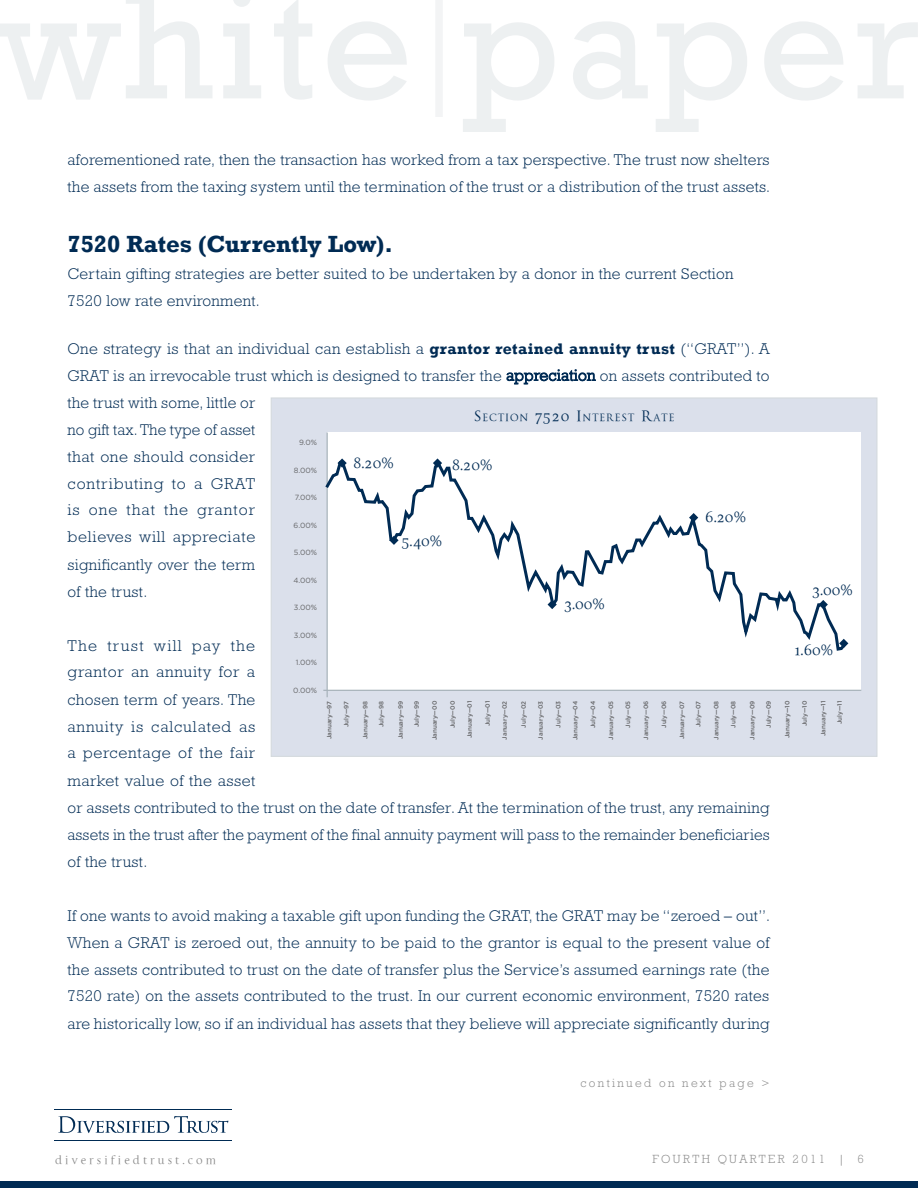
<style>
.page{position:relative;width:918px;height:1188px;background:#fff}
.page>*{position:absolute;margin:0;border:0;box-sizing:border-box;transform-origin:0 0}
.t1{font:700 24px "Rockwell";color:#002b54}
.t2{font:300 15.75px/27px "Rockwell";letter-spacing:.02em;color:#002b54}
.t3{font:15.6px "La Gioconda SCTT";color:#002b54}
.t4{font:300 12px "Rockwell";letter-spacing:.2em;color:#878787}
.t5{font:12px "La Gioconda OSTT";letter-spacing:.25em;color:#878787}
.t6{font:10.95px "La Gioconda SCTT";letter-spacing:.07em;color:#002b54}
.t7{font:7.5px "Gotham";color:#636466}
.t8{font:500 6.3px "Gotham";color:#636466}
.s1{font-weight:700}
.s2{font-size:15.6px}
</style>
<div class="page">
<svg style="left:58px;top:1116px;width:170px;height:17px"></svg>
<hr style="left:54px;top:1140px;width:178px;height:1px;background:#002b54">
<hr style="left:54px;top:1109px;width:178px;height:1px;background:#002b54">
<div style="left:0;top:1182px;width:918px;height:6px;background:#002b54"></div>
<div style="left:435px;top:0;width:8px;height:117px;background:#f3f4f5"></div>
<svg style="left:506px;top:369px;width:90px;height:16px"></svg>
<div style="left:271px;top:397px;width:607px;height:360px;background:#dbe0eb;border:1px solid #a8b3bb"></div>
<div style="left:327px;top:433px;width:534px;height:258px;background:#fff"></div>
<hr style="left:323px;top:690px;width:538px;height:1px;background:#a8b3bb">
<hr style="left:327px;top:433px;width:1px;height:264px;background:#a8b3bb">
<svg style="left:325px;top:457px;width:524px;height:196px"></svg>
<svg style="left:338px;top:458px;width:9px;height:10px"></svg>
<svg style="left:433px;top:458px;width:9px;height:10px"></svg>
<svg style="left:389px;top:536px;width:10px;height:9px"></svg>
<svg style="left:548px;top:600px;width:9px;height:9px"></svg>
<svg style="left:689px;top:513px;width:9px;height:9px"></svg>
<svg style="left:819px;top:600px;width:9px;height:9px"></svg>
<svg style="left:839px;top:639px;width:9px;height:9px"></svg>
<p class="t2" style="left:68px;top:146px;width:704px">aforementioned rate, then the transaction has worked from a tax perspective. The trust now shelters the assets from the taxing system until the termination of the trust or a distribution of the trust assets.</p>
<h1 class="t1" style="left:68px;top:230px;width:327px">7520 Rates (Currently Low).</h1>
<p class="t2" style="left:68px;top:260px;width:667px">Certain gifting strategies are better suited to be undertaken by a donor in the current Section<br>7520 low rate environment.</p>
<p class="t2" style="left:68px;top:335px;width:651px">One strategy is that an individual can establish a <span class="s1">grantor retained annuity trust</span> (“GRAT</p>
<p class="t2" style="left:737px;top:335px;width:34px">”). A</p>
<p class="t2" style="left:68px;top:362px;width:24px">GRAT</p>
<p class="t2" style="left:68px;top:362px;width:703px;text-indent:46px">is an irrevocable trust which is designed to transfer the appreciation on assets contributed to the trust with some, little or<br>no gift tax. The type of asset<br>that one should consider<br>contributing to a GRAT<br>is one that the grantor<br>believes will appreciate<br>significantly over the term<br>of the trust.</p>
<p class="t6" style="left:474px;top:411px;width:202px"><span class="s2">S</span>ECTION <span class="s2">7520 I</span> NTEREST <span class="s2">R</span>ATE</p>
<p class="t7" style="left:299px;top:438px;width:20px">9.0%</p>
<p class="t7" style="left:294px;top:466px;width:25px">8.00%</p>
<p class="t7" style="left:295px;top:493px;width:24px">7.00%</p>
<p class="t7" style="left:294px;top:521px;width:25px">6.00%</p>
<p class="t7" style="left:294px;top:548px;width:25px">5.00%</p>
<p class="t7" style="left:293px;top:576px;width:25px">4.00%</p>
<p class="t7" style="left:294px;top:603px;width:25px">3.00%</p>
<p class="t7" style="left:294px;top:631px;width:25px">3.00%</p>
<p class="t7" style="left:296px;top:658px;width:23px">1.00%</p>
<p class="t7" style="left:293px;top:686px;width:25px">0.00%</p>
<p class="t3" style="left:353px;top:454px;width:42px">8.20%</p>
<p class="t3" style="left:452px;top:456px;width:42px">8.20%</p>
<p class="t3" style="left:705px;top:508px;width:42px">6.20%</p>
<p class="t3" style="left:402px;top:531px;width:42px">5.40%</p>
<p class="t3" style="left:812px;top:581px;width:42px">3.00%</p>
<p class="t3" style="left:564px;top:594px;width:42px">3.00%</p>
<p class="t2" style="left:68px;top:632px;width:704px">The trust will pay the<br>grantor an annuity for a<br>chosen term of years. The<br>annuity is calculated as<br>a percentage of the fair<br>market value of the asset<br>or assets contributed to the trust on the date of transfer. At the termination of the trust, any remaining assets in the trust after the payment of the final annuity payment will pass to the remainder beneficiaries of the trust.</p>
<p class="t3" style="left:795px;top:640px;width:40px">1.60%</p>
<p class="t8" style="left:555px;top:728px;width:28px;rotate:-90deg">July—03</p>
<p class="t8" style="left:572px;top:740px;width:41px;rotate:-90deg">January—04</p>
<p class="t8" style="left:589px;top:728px;width:29px;rotate:-90deg">July—04</p>
<p class="t8" style="left:607px;top:740px;width:40px;rotate:-90deg">January—05</p>
<p class="t8" style="left:624px;top:728px;width:28px;rotate:-90deg">July—05</p>
<p class="t8" style="left:642px;top:740px;width:41px;rotate:-90deg">January—06</p>
<p class="t8" style="left:660px;top:728px;width:29px;rotate:-90deg">July—06</p>
<p class="t8" style="left:678px;top:739px;width:40px;rotate:-90deg">January—07</p>
<p class="t8" style="left:695px;top:727px;width:28px;rotate:-90deg">July—07</p>
<p class="t8" style="left:713px;top:740px;width:40px;rotate:-90deg">January—08</p>
<p class="t8" style="left:730px;top:728px;width:28px;rotate:-90deg">July—08</p>
<p class="t8" style="left:749px;top:740px;width:41px;rotate:-90deg">January—09</p>
<p class="t8" style="left:765px;top:728px;width:29px;rotate:-90deg">July—09</p>
<p class="t8" style="left:784px;top:738px;width:39px;rotate:-90deg">January—10</p>
<p class="t8" style="left:801px;top:726px;width:27px;rotate:-90deg">July—10</p>
<p class="t8" style="left:820px;top:736px;width:37px;rotate:-90deg">January—11</p>
<p class="t8" style="left:836px;top:724px;width:25px;rotate:-90deg">July—11</p>
<p class="t8" style="left:326px;top:739px;width:40px;rotate:-90deg">January—97</p>
<p class="t8" style="left:343px;top:727px;width:28px;rotate:-90deg">July—97</p>
<p class="t8" style="left:362px;top:739px;width:40px;rotate:-90deg">January—98</p>
<p class="t8" style="left:378px;top:727px;width:28px;rotate:-90deg">July—98</p>
<p class="t8" style="left:397px;top:739px;width:40px;rotate:-90deg">January—99</p>
<p class="t8" style="left:413px;top:727px;width:28px;rotate:-90deg">July—99</p>
<p class="t8" style="left:431px;top:740px;width:41px;rotate:-90deg">January—00</p>
<p class="t8" style="left:449px;top:728px;width:29px;rotate:-90deg">July—00</p>
<p class="t8" style="left:466px;top:738px;width:39px;rotate:-90deg">January—01</p>
<p class="t8" style="left:484px;top:726px;width:27px;rotate:-90deg">July—01</p>
<p class="t8" style="left:501px;top:740px;width:40px;rotate:-90deg">January—02</p>
<p class="t8" style="left:520px;top:728px;width:28px;rotate:-90deg">July—02</p>
<p class="t8" style="left:537px;top:740px;width:40px;rotate:-90deg">January—03</p>
<p class="t2" style="left:68px;top:902px;width:518px">If one wants to avoid making a taxable gift upon funding the GRAT, the GRAT</p>
<p class="t2" style="left:607px;top:902px;width:164px">may be “zeroed – out”.</p>
<p class="t2" style="left:68px;top:929px;width:84px">When a GRAT</p>
<p class="t2" style="left:68px;top:929px;width:705px;text-align:justify;text-indent:107px">is zeroed out, the annuity to be paid to the grantor is equal to the present value of the assets contributed to trust on the date of transfer plus the Service’s assumed earnings rate (the 7520 rate) on the assets contributed to the trust. In our current economic environment, 7520 rates are historically low, so if an individual has assets that they believe will appreciate significantly during</p>
<p class="t4" style="left:580px;top:1076px;width:191px">continued on next page &gt;</p>
<p class="t5" style="left:55px;top:1153px;width:163px">diversifiedtrust.com</p>
<p class="t4" style="left:652px;top:1152px;width:213px">fourth q uarter 2011 | 6</p>
</div>
